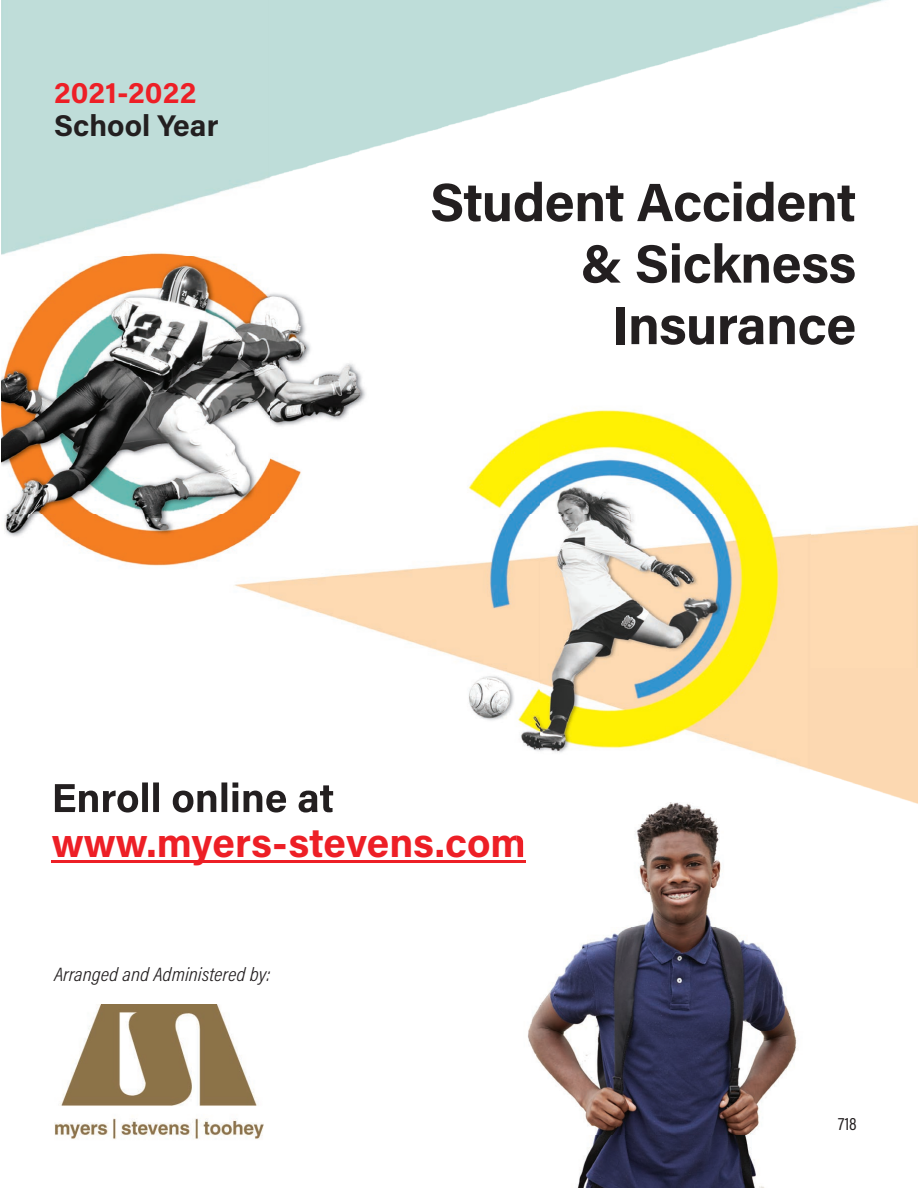
<style>
.page{position:relative;width:918px;height:1188px;background:#fff}
.page>*{position:absolute;margin:0;border:0;box-sizing:border-box;transform-origin:0 0}
.t1{font:700 54px/61.5px "Acumin Pro";letter-spacing:-.01em;color:#231f20;text-align:right}
.t2{font:700 40.5px "Acumin Pro";letter-spacing:-.005em;color:#ed1f26}
.t3{font:700 30px "Acumin Pro";color:#231f20}
.t4{font:700 30px "Acumin Pro";letter-spacing:.005em;color:#ed1f26}
.t5{font:italic 300 19.5px "Acumin Pro Cond";color:#231f20;scale:1.1 1}
.t6{font:18px "Acumin Pro Cond";color:#231f20}
</style>
<div class="page">
<hr style="left:52px;top:860px;width:474px;height:2px;background:#ed1f26">
<img style="left:54px;top:1005px;width:210px;height:135px">
<img style="left:523px;top:824px;width:274px;height:364px">
<img style="left:517px;top:835px;width:6px;height:28px">
<svg style="left:517px;top:860px;width:9px;height:2px"></svg>
<img style="left:2px;top:0;width:916px;height:824px">
<img style="left:55px;top:782px;width:279px;height:31px">
<p class="t4" style="left:54px;top:71px;width:144px">2021-2022</p>
<p class="t3" style="left:54px;top:104px;width:166px">School Year</p>
<p class="t1" style="left:430px;top:169px;width:428px">Student Accident &amp; Sickness<br>Insurance</p>
<p class="t2" style="left:52px;top:814px;width:476px">www.myers-stevens.com</p>
<p class="t5" style="left:54px;top:962px;width:198px">Arranged and Administered by:</p>
<p class="t6" style="left:838px;top:1112px;width:20px">718</p>
</div>
